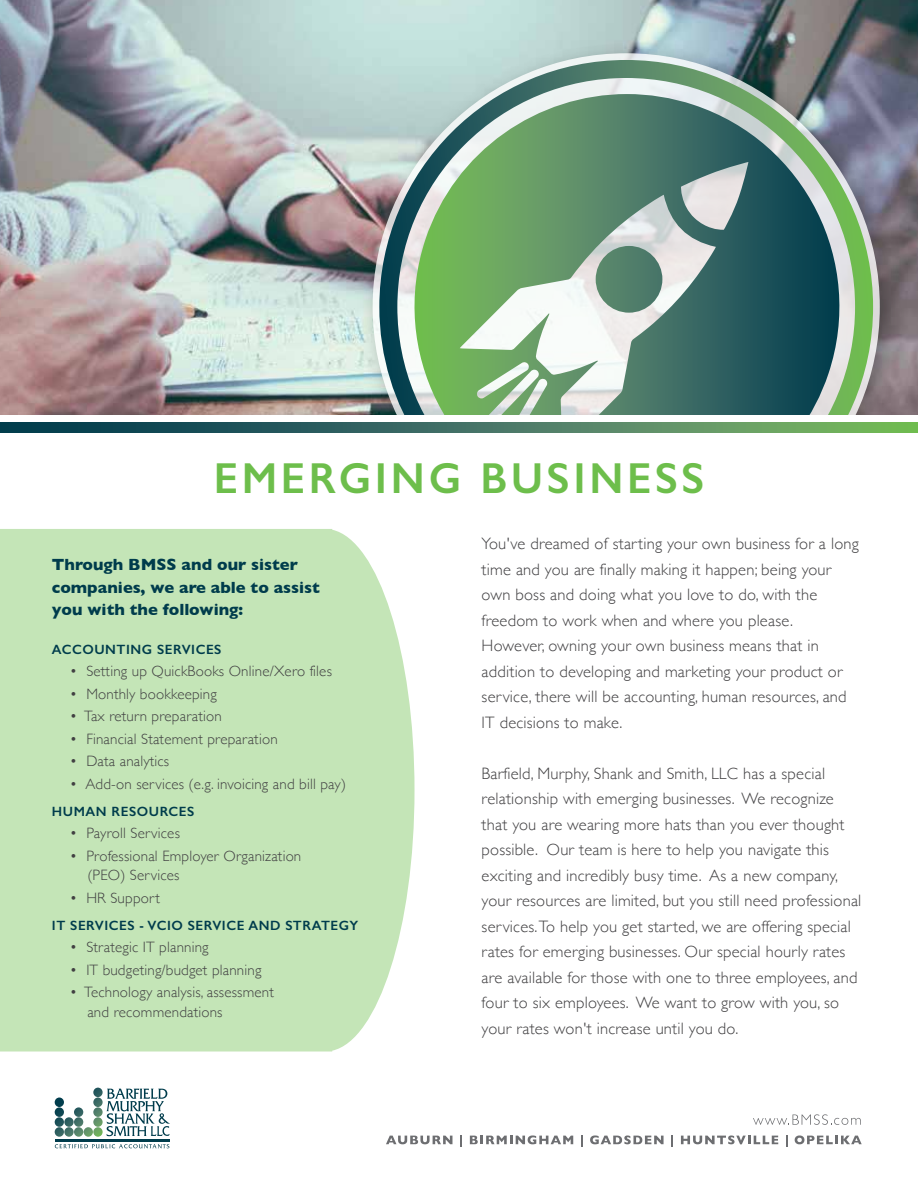
<style>
.page{position:relative;width:918px;height:1188px;background:#fff}
.page>*{position:absolute;margin:0;border:0;box-sizing:border-box;transform-origin:0 0}
.t1{font:600 43.5px "Gill Sans";letter-spacing:.085em;color:#6dbe4b}
.t2{font:300 16.5px/25.5px "Gill Sans";letter-spacing:.015em;color:#414042}
.t3{font:700 16.5px/22.5px "Gill Sans";color:#003c4c}
.t4{font:300 15px/19.5px "Gill Sans";letter-spacing:.01em;color:#414042}
.t5{font:600 13.5px "Gill Sans";letter-spacing:.04em;color:#003c4c}
</style>
<div class="page">
<img style="left:0;top:0;width:918px;height:415px">
<img style="left:351px;top:43px;width:562px;height:372px">
<svg style="left:373px;top:53px;width:507px;height:362px;background:#a4acb0"></svg>
<svg style="left:379px;top:60px;width:494px;height:355px;background:#91a6a1"></svg>
<svg style="left:388px;top:94px;width:477px;height:321px;background:#759b87"></svg>
<svg style="left:0;top:422px;width:918px;height:10px;background:#3f755e"></svg>
<div style="left:0;top:529px;width:415px;height:523px;background:#c4e5b7"></div>
<svg style="left:753px;top:1114px;width:108px;height:11px"></svg>
<svg style="left:386px;top:1136px;width:66px;height:8px"></svg>
<svg style="left:460px;top:1135px;width:2px;height:12px"></svg>
<svg style="left:470px;top:1135px;width:103px;height:9px"></svg>
<svg style="left:581px;top:1135px;width:2px;height:12px"></svg>
<svg style="left:590px;top:1135px;width:74px;height:9px"></svg>
<svg style="left:671px;top:1135px;width:2px;height:12px"></svg>
<svg style="left:681px;top:1135px;width:97px;height:9px"></svg>
<svg style="left:786px;top:1135px;width:1px;height:12px"></svg>
<svg style="left:795px;top:1135px;width:67px;height:9px"></svg>
<hr style="left:55px;top:1139px;width:114px;height:2px;background:#003c4c">
<svg style="left:55px;top:1088px;width:115px;height:49px"></svg>
<svg style="left:55px;top:1144px;width:114px;height:4px"></svg>
<h1 class="t1" style="left:214px;top:452px;width:492px">EMERGING BUSINESS</h1>
<p class="t3" style="left:52px;top:553px;width:270px">Through BMSS and our sister companies, we are able to assist you with the following:</p>
<p class="t5" style="left:52px;top:641px;width:171px">ACCOUNTING SERVICES</p>
<p class="t4" style="left:70px;top:661px;width:264px">• Setting up QuickBooks Online/Xero files</p>
<p class="t4" style="left:70px;top:684px;width:148px">• Monthly bookkeeping</p>
<p class="t4" style="left:70px;top:706px;width:153px">• Tax return preparation</p>
<p class="t4" style="left:70px;top:729px;width:209px">• Financial Statement preparation</p>
<p class="t4" style="left:70px;top:751px;width:101px">• Data analytics</p>
<p class="t4" style="left:70px;top:774px;width:278px">• Add-on services (e.g. invoicing and bill pay)</p>
<p class="t5" style="left:52px;top:803px;width:144px">HUMAN RESOURCES</p>
<p class="t4" style="left:70px;top:823px;width:112px">• Payroll Services</p>
<p class="t4" style="left:87px;top:846px;width:215px;text-indent:-17px">• Professional Employer Organization (PEO) Services</p>
<p class="t4" style="left:70px;top:888px;width:92px">• HR Support</p>
<p class="t5" style="left:52px;top:917px;width:308px">IT SERVICES - VCIO SERVICE AND STRATEGY</p>
<p class="t4" style="left:70px;top:937px;width:140px">• Strategic IT planning</p>
<p class="t4" style="left:70px;top:960px;width:193px">• IT budgeting/budget planning</p>
<p class="t4" style="left:87px;top:982px;width:188px;text-indent:-17px">• Technology analysis, assessment and recommendations</p>
<p class="t2" style="left:482px;top:530px;width:379px">You've dreamed of starting your own business for a long time and you are finally making it happen; being your own boss and doing what you love to do, with the freedom to work when and where you please.<br>However, owning your own business means that in addition to developing and marketing your product or service, there will be accounting, human resources, and IT decisions to make.</p>
<p class="t2" style="left:482px;top:760px;width:381px">Barfield, Murphy, Shank and Smith, LLC has a special relationship with emerging businesses. We recognize that you are wearing more hats than you ever thought possible. Our team is here to help you navigate this exciting and incredibly busy time. As a new company, your resources are limited, but you still need professional services. To help you get started, we are offering special rates for emerging businesses. Our special hourly rates are available for those with one to three employees, and four to six employees. We want to grow with you, so your rates won't increase until you do.</p>
</div>
